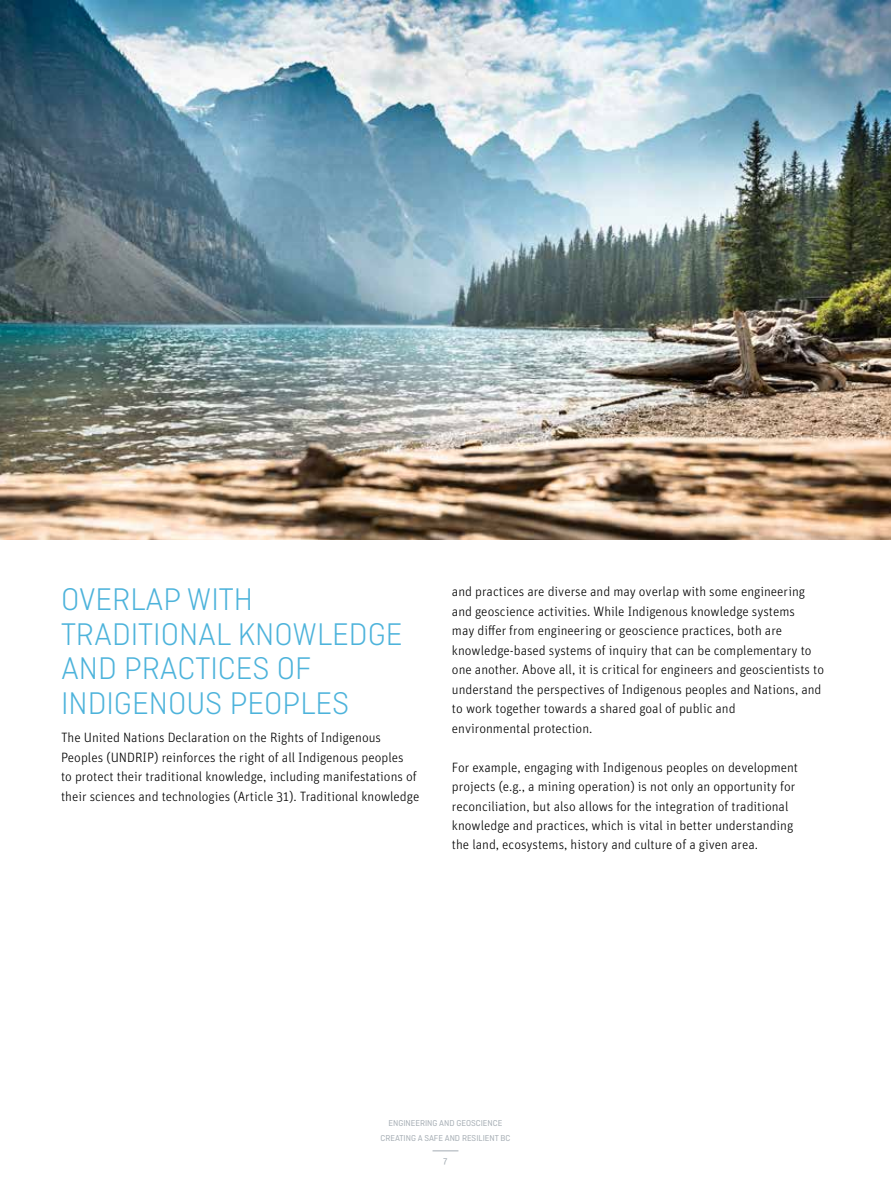
<style>
.page{position:relative;width:891px;height:1188px;background:#fff}
.page>*{position:absolute;margin:0;border:0;box-sizing:border-box;transform-origin:0 0}
.t1{font:300 33px/34.5px "Ciutadella";color:#4db3db}
.t2{font:300 13.5px/19.5px "Unit OT";color:#000}
.t3{font:9px/15.1px "Ciutadella";color:#a4acb3;text-align:center}
.t4{font:9px "Unit OT";color:#a4acb3}
</style>
<div class="page">
<svg style="left:433px;top:1150px;width:25px;height:1px"></svg>
<img style="left:0;top:0;width:891px;height:540px">
<h1 class="t1" style="left:61px;top:582px;width:343px">OVERLAP WITH<br>TRADITIONAL KNOWLEDGE<br>AND PRACTICES OF<br>INDIGENOUS PEOPLES</h1>
<p class="t2" style="left:61px;top:728px;width:360px">The United Nations Declaration on the Rights of Indigenous Peoples (UNDRIP) reinforces the right of all Indigenous peoples<br>to protect their traditional knowledge, including manifestations of their sciences and technologies (Article 31). Traditional knowledge</p>
<p class="t2" style="left:452px;top:582px;width:374px">and practices are diverse and may overlap with some engineering and geoscience activities. While Indigenous knowledge systems<br>may differ from engineering or geoscience practices, both are knowledge-based systems of inquiry that can be complementary to one another. Above all, it is critical for engineers and geoscientists to understand the perspectives of Indigenous peoples and Nations, and to work together towards a shared goal of public and<br>environmental protection.</p>
<p class="t2" style="left:452px;top:757px;width:348px">For example, engaging with Indigenous peoples on development projects (e.g., a mining operation) is not only an opportunity for reconciliation, but also allows for the integration of traditional knowledge and practices, which is vital in better understanding the land, ecosystems, history and culture of a given area.</p>
<p class="t3" style="left:380px;top:1116px;width:132px">ENGINEERING AND GEOSCIENCE<br>CREATING A SAFE AND RESILIENT BC</p>
<p class="t4" style="left:443px;top:1156px;width:6px">7</p>
</div>
